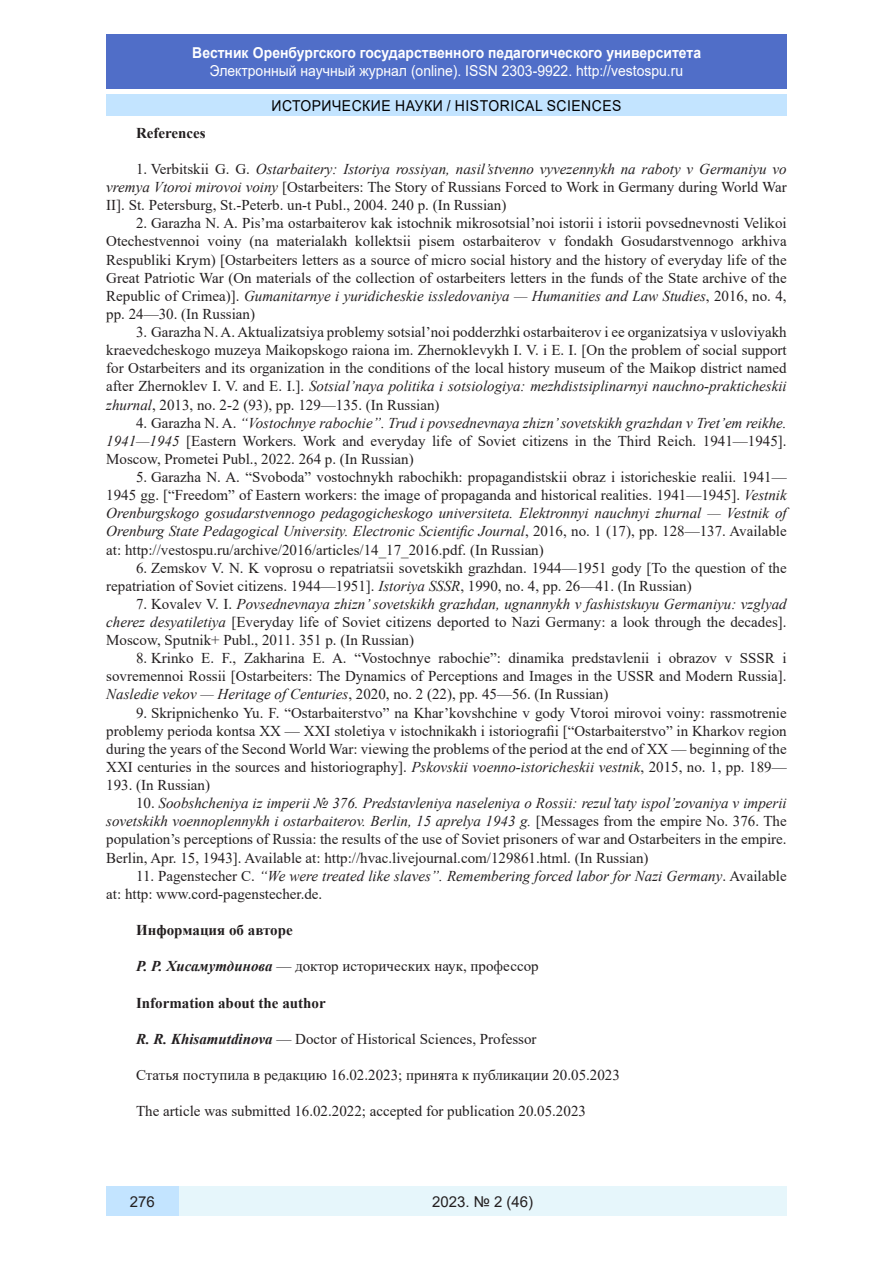
<style>
.page{position:relative;width:893px;height:1263px;background:#fff}
.page>*{position:absolute;margin:0;border:0;box-sizing:border-box;transform-origin:0 0}
.литература{font:15px/18.1px "Times New Roman";color:#231f20;text-align:justify}
.литература-2{font:italic 15px/18.1px "Times New Roman";color:#231f20}
.t1{font:15px "Arial";color:#fff;scale:.93 1}
.t2{font:700 15px "Arial";color:#fff;scale:.93 1}
.литература-3{font:700 15px "Times New Roman";color:#231f20}
.t3{font:15px "Arial";letter-spacing:.035em;color:#000;scale:.93 1}
.t4{font:15px "Arial";color:#231f20}
.s1{font-style:italic}
.s2{font-style:normal}
.s3{font-weight:700;font-style:italic}
</style>
<div class="page">
<div style="left:106px;top:34px;width:681px;height:55px;background:#506ec8"></div>
<div style="left:106px;top:95px;width:681px;height:21px;background:#c3e4ff"></div>
<div style="left:179px;top:1186px;width:608px;height:30px;background:#e6f6fb"></div>
<div style="left:106px;top:1186px;width:73px;height:30px;background:#c3e4ff"></div>
<p class="t2" style="left:192px;top:42px;width:549px">Вестник Оренбургского государственного педагогического университета</p>
<p class="t1" style="left:210px;top:60px;width:511px">Электронный научный журнал (online). ISSN 2303-9922. http://vestospu.ru</p>
<p class="t3" style="left:271px;top:95px;width:378px">ИСТОРИЧЕСКИЕ НАУКИ / HISTORICAL SCIENCES</p>
<p class="литература-3" style="left:136px;top:122px;width:71px">References</p>
<p class="литература" style="left:106px;top:159px;width:682px;text-indent:30px">1. Verbitskii G. G. <span class="s1">Ostarbaitery: Istoriya rossiyan, nasil’stvenno vyvezennykh na raboty v Germaniyu vo vremya Vtoroi mirovoi voiny</span> [Ostarbeiters: The Story of Russians Forced to Work in Germany during World War II]. St. Petersburg, St.-Peterb. un-t Publ., 2004. 240 p. (In Russian)</p>
<p class="литература" style="left:106px;top:214px;width:682px;text-indent:30px">2. Garazha N. A. Pis’ma ostarbaiterov kak istochnik mikrosotsial’noi istorii i istorii povsednevnosti Velikoi Otechestvennoi voiny (na materialakh kollektsii pisem ostarbaiterov v fondakh Gosudarstvennogo arkhiva Respubliki Krym) [Ostarbeiters letters as a source of micro social history and the history of everyday life of the Great Patriotic War (On materials of the collection of ostarbeiters letters in the funds of the State archive of the Republic of Crimea)]. <span class="s1">Gumanitarnye i yuridicheskie issledovaniya — Humanities and Law Studies</span>, 2016, no. 4, pp. 24—30. (In Russian)</p>
<p class="литература" style="left:106px;top:322px;width:682px;text-indent:30px">3. Garazha N. A. Aktualizatsiya problemy sotsial’noi podderzhki ostarbaiterov i ee organizatsiya v usloviyakh kraevedcheskogo muzeya Maikopskogo raiona im. Zhernoklevykh I. V. i E. I. [On the problem of social support for Ostarbeiters and its organization in the conditions of the local history museum of the Maikop district named after Zhernoklev I. V. and E. I.]. <span class="s1">Sotsial’naya politika i sotsiologiya: mezhdistsiplinarnyi nauchno-prakticheskii zhurnal</span>, 2013, no. 2-2 (93), pp. 129—135. (In Russian)</p>
<p class="литература" style="left:106px;top:413px;width:682px;text-indent:30px">4. Garazha N. A. <span class="s1">“Vostochnye rabochie”. Trud i povsednevnaya zhizn’ sovetskikh grazhdan v Tret’em reikhe.<br>1941—1945</span> [Eastern Workers. Work and everyday life of Soviet citizens in the Third Reich. 1941—1945].<br>Moscow, Prometei Publ., 2022. 264 p. (In Russian)</p>
<p class="литература" style="left:106px;top:467px;width:682px;text-indent:30px">5. Garazha N. A. “Svoboda” vostochnykh rabochikh: propagandistskii obraz i istoricheskie realii. 1941— 1945 gg. [“Freedom” of Eastern workers: the image of propaganda and historical realities. 1941—1945]. <span class="s1">Vestnik Orenburgskogo gosudarstvennogo pedagogicheskogo universiteta. Elektronnyi nauchnyi zhurnal — Vestnik of Orenburg State Pedagogical University. Electronic Scientific Journal</span>, 2016, no. 1 (17), pp. 128—137. Available at: http://vestospu.ru/archive/2016/articles/14_17_2016.pdf. (In Russian)</p>
<p class="литература" style="left:106px;top:558px;width:682px;text-indent:30px">6. Zemskov V. N. K voprosu o repatriatsii sovetskikh grazhdan. 1944—1951 gody [To the question of the repatriation of Soviet citizens. 1944—1951]. <span class="s1">Istoriya SSSR</span>, 1990, no. 4, pp. 26—41. (In Russian)</p>
<p class="литература" style="left:106px;top:594px;width:682px;text-indent:30px">7. Kovalev V. I. <span class="s1">Povsednevnaya zhizn’ sovetskikh grazhdan, ugnannykh v fashistskuyu Germaniyu: vzglyad cherez desyatiletiya</span> [Everyday life of Soviet citizens deported to Nazi Germany: a look through the decades].<br>Moscow, Sputnik+ Publ., 2011. 351 p. (In Russian)</p>
<p class="литература" style="left:106px;top:649px;width:682px;text-indent:30px">8. Krinko E. F., Zakharina E. A. “Vostochnye rabochie”: dinamika predstavlenii i obrazov v SSSR i sovremennoi Rossii [Ostarbeiters: The Dynamics of Perceptions and Images in the USSR and Modern Russia].<br><span class="s1">Nasledie vekov — Heritage of Centuries</span>, 2020, no. 2 (22), pp. 45—56. (In Russian)</p>
<p class="литература" style="left:106px;top:703px;width:682px;text-indent:30px">9. Skripnichenko Yu. F. “Ostarbaiterstvo” na Khar’kovshchine v gody Vtoroi mirovoi voiny: rassmotrenie problemy perioda kontsa XX — XXI stoletiya v istochnikakh i istoriografii [“Ostarbaiterstvo” in Kharkov region during the years of the Second World War: viewing the problems of the period at the end of ХХ — beginning of the ХХІ centuries in the sources and historiography]. <span class="s1">Pskovskii voenno-istoricheskii vestnik</span>, 2015, no. 1, pp. 189— 193. (In Russian)</p>
<p class="литература" style="left:106px;top:794px;width:682px;text-indent:30px">10. <span class="s1">Soobshcheniya iz imperii № 376. Predstavleniya naseleniya o Rossii: rezul’taty ispol’zovaniya v imperii sovetskikh voennoplennykh i ostarbaiterov. Berlin, 15 aprelya 1943 g.</span> [Messages from the empire No. 376. The population’s perceptions of Russia: the results of the use of Soviet prisoners of war and Ostarbeiters in the empire.<br>Berlin, Apr. 15, 1943]. Available at: http://hvac.livejournal.com/129861.html. (In Russian)</p>
<p class="литература-2" style="left:106px;top:866px;width:682px;text-indent:30px"><span class="s2">11. Pagenstecher C.</span> “We were treated like slaves”. Remembering forced labor for Nazi Germany<span class="s2">. Available at: http: www.cord-pagenstecher.de.</span></p>
<p class="литература-3" style="left:136px;top:919px;width:158px">Информация об авторе</p>
<p class="литература" style="left:136px;top:957px;width:404px"><span class="s3">Р. Р. Хисамутдинова</span> — доктор исторических наук, профессор</p>
<p class="литература-3" style="left:136px;top:992px;width:191px">Information about the author</p>
<p class="литература" style="left:136px;top:1029px;width:402px"><span class="s3">R. R. Khisamutdinova</span> — Doctor of Historical Sciences, Professor</p>
<p class="литература" style="left:136px;top:1065px;width:485px">Статья поступила в редакцию 16.02.2023; принята к публикации 20.05.2023</p>
<p class="литература" style="left:136px;top:1102px;width:451px">The article was submitted 16.02.2022; accepted for publication 20.05.2023</p>
<p class="t4" style="left:130px;top:1191px;width:27px">276</p>
<p class="t4" style="left:432px;top:1192px;width:103px">2023. № 2 (46)</p>
</div>
